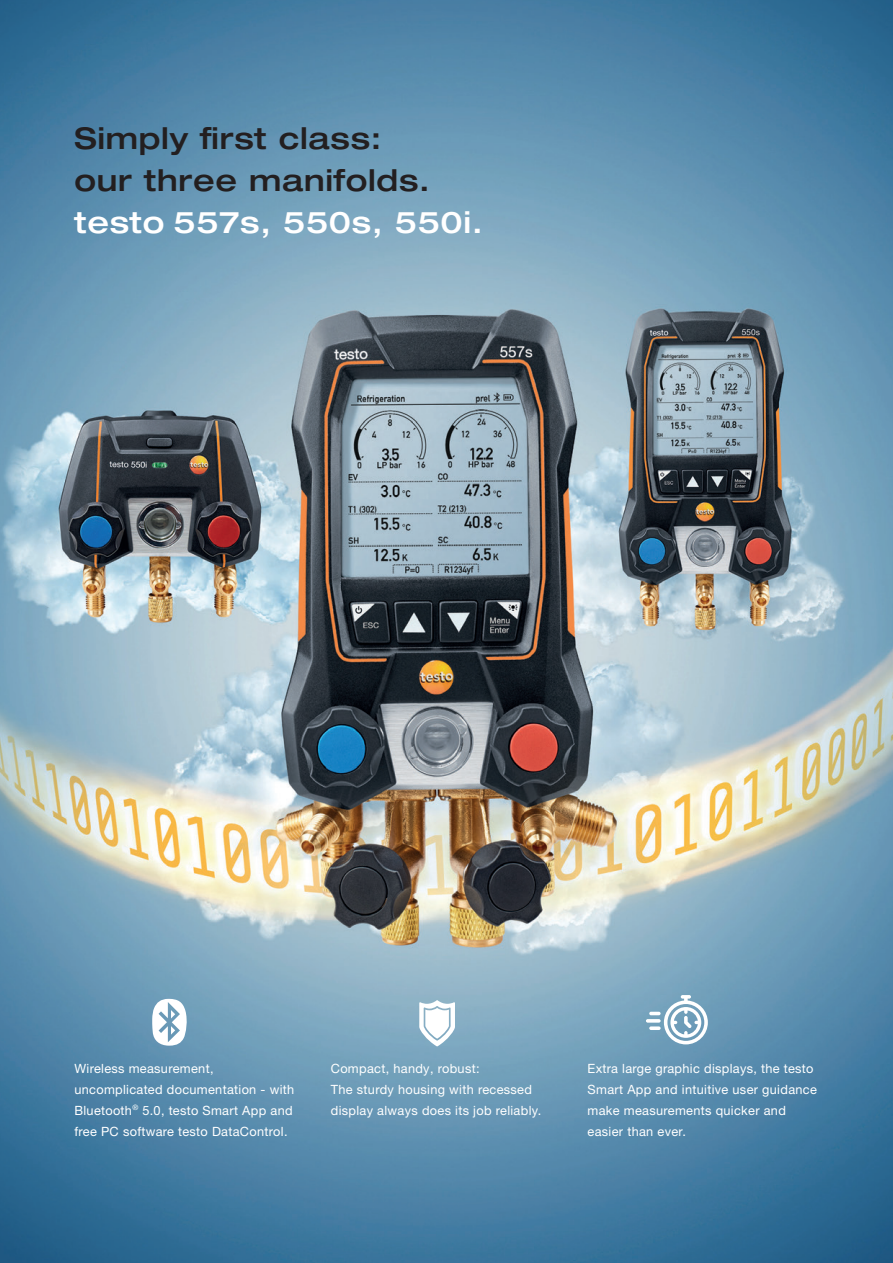
<style>
.page{position:relative;width:893px;height:1263px;background:#fff}
.page>*{position:absolute;margin:0;border:0;box-sizing:border-box;transform-origin:0 0}
.t1{font:500 expanded 30px/42px "Helvetica Neue LTW1 G";letter-spacing:.025em;color:#231f20}
.t2{font:500 expanded 30px "Helvetica Neue LTW1 G";letter-spacing:.025em;color:#fff}
.t3{font:12.75px/21px "Helvetica Neue LTW1 G";letter-spacing:.025em;color:#fff}
</style>
<div class="page">
<img style="left:0;top:0;width:893px;height:1263px">
<svg style="left:419px;top:1000px;width:36px;height:46px"></svg>
<svg style="left:646px;top:995px;width:62px;height:49px"></svg>
<svg style="left:152px;top:999px;width:36px;height:47px"></svg>
<h1 class="t1" style="left:74px;top:116px;width:357px">Simply first class: our three manifolds.</h1>
<h1 class="t2" style="left:74px;top:203px;width:410px">testo 557s, 550s, 550i.</h1>
<p class="t3" style="left:74px;top:1057px;width:221px">Wireless measurement, uncomplicated documentation - with Bluetooth<sup>®</sup> 5.0, testo Smart App and free PC software testo DataControl.</p>
<p class="t3" style="left:331px;top:1057px;width:212px">Compact, handy, robust:<br>The sturdy housing with recessed display always does its job reliably.</p>
<p class="t3" style="left:588px;top:1057px;width:231px">Extra large graphic displays, the testo<br>Smart App and intuitive user guidance make measurements quicker and easier than ever.</p>
</div>
